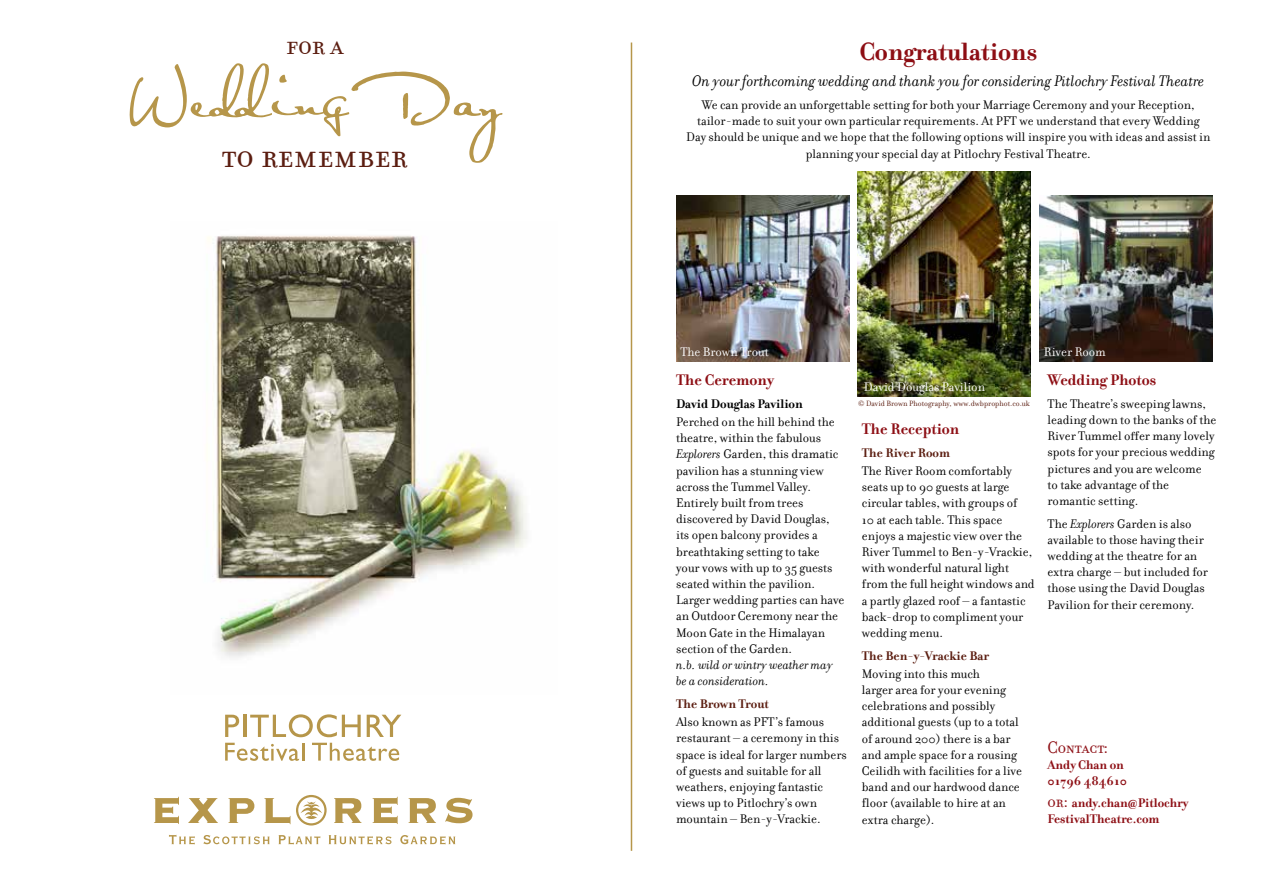
<style>
.page{position:relative;width:1263px;height:893px;background:#fff}
.page>*{position:absolute;margin:0;border:0;box-sizing:border-box;transform-origin:0 0}
.t1{font:54px "Satisfaction";color:#b6964a}
.t2{font:37.5px "Filosofia Small Caps";color:#5b1d10}
.t3{font:30px "Filosofia Small Caps";color:#5b1d10}
.t4{font:700 27px "Filosofia";color:#8d0e14}
.t5{font:18px "Filosofia Small Caps";letter-spacing:-.005em;color:#8d0e14}
.t6{font:italic 16.5px "Filosofia";color:#000}
.t7{font:700 16.5px "Filosofia";color:#8d0e14}
.t8{font:13.5px/16.2px "Filosofia";color:#000}
.t9{font:700 13.5px/16.2px "Filosofia";color:#8d0e14}
.t10{font:700 13.5px "Filosofia";color:#5b1d10}
.t11{font:italic 13.5px/16.2px "Filosofia";color:#000}
.t12{font:13.5px "Filosofia";color:#fff}
.t13{font:700 13.5px "Filosofia";color:#000}
.t14{font:8.25px "Filosofia";color:#5b1d10}
.s1{font-style:italic}
.s2{font-family:"Filosofia Small Caps";font-weight:400;font-size:18px}
</style>
<div class="page">
<img style="left:207px;top:235px;width:320px;height:423px">
<img style="left:857px;top:171px;width:173px;height:226px">
<img style="left:1040px;top:195px;width:173px;height:166px">
<img style="left:676px;top:195px;width:173px;height:166px">
<svg style="left:169px;top:835px;width:26px;height:9px"></svg>
<svg style="left:203px;top:835px;width:67px;height:9px"></svg>
<svg style="left:278px;top:835px;width:42px;height:9px"></svg>
<svg style="left:329px;top:835px;width:62px;height:9px"></svg>
<svg style="left:400px;top:835px;width:55px;height:9px"></svg>
<svg style="left:154px;top:797px;width:25px;height:27px"></svg>
<svg style="left:188px;top:798px;width:30px;height:25px"></svg>
<svg style="left:228px;top:798px;width:26px;height:25px"></svg>
<svg style="left:264px;top:798px;width:26px;height:26px"></svg>
<svg style="left:334px;top:798px;width:28px;height:25px"></svg>
<svg style="left:373px;top:797px;width:25px;height:27px"></svg>
<svg style="left:408px;top:798px;width:28px;height:25px"></svg>
<svg style="left:445px;top:798px;width:27px;height:25px"></svg>
<svg style="left:296px;top:795px;width:31px;height:30px"></svg>
<svg style="left:225px;top:715px;width:14px;height:22px"></svg>
<hr style="left:243px;top:715px;width:3px;height:22px;background:#b6964a">
<svg style="left:250px;top:714px;width:111px;height:23px"></svg>
<svg style="left:367px;top:715px;width:34px;height:22px"></svg>
<svg style="left:225px;top:743px;width:79px;height:18px"></svg>
<svg style="left:312px;top:743px;width:87px;height:18px"></svg>
<hr style="left:631px;top:43px;width:1px;height:808px;background:#b6964a">
<h3 class="t3" style="left:286px;top:28px;width:59px">for a</h3>
<h1 class="t1" style="left:130px;top:65px;width:371px">Wedding Day</h1>
<h2 class="t2" style="left:222px;top:135px;width:187px">to remember</h2>
<h3 class="t4" style="left:859px;top:36px;width:179px">Congratulations</h3>
<p class="t6" style="left:692px;top:72px;width:514px">On your forthcoming wedding and thank you for considering Pitlochry Festival Theatre</p>
<p class="t8" style="left:686px;top:97px;width:526px;text-align:center">We can provide an unforgettable setting for both your Marriage Ceremony and your Reception, tailor-made to suit your own particular requirements. At PFT we understand that every Wedding Day should be unique and we hope that the following options will inspire you with ideas and assist in planning your special day at Pitlochry Festival Theatre.</p>
<p class="t12" style="left:680px;top:344px;width:90px">The Brown Trout</p>
<p class="t7" style="left:676px;top:370px;width:99px">The Ceremony</p>
<p class="t13" style="left:676px;top:395px;width:128px">David Douglas Pavilion</p>
<p class="t8" style="left:676px;top:414px;width:170px">Perched on the hill behind the theatre, within the fabulous<br><span class="s1">Explorers</span> Garden, this dramatic pavilion has a stunning view across the Tummel Valley.<br>Entirely built from trees discovered by David Douglas, its open balcony provides a breathtaking setting to take your vows with up to 35 guests seated within the pavilion.<br>Larger wedding parties can have an Outdoor Ceremony near the<br>Moon Gate in the Himalayan section of the Garden.</p>
<p class="t11" style="left:676px;top:657px;width:158px">n.b. wild or wintry weather may be a consideration.</p>
<p class="t10" style="left:676px;top:695px;width:94px">The Brown Trout</p>
<p class="t8" style="left:676px;top:714px;width:172px">Also known as PFT’s famous restaurant – a ceremony in this space is ideal for larger numbers of guests and suitable for all weathers, enjoying fantastic views up to Pitlochry’s own mountain – Ben-y-Vrackie.</p>
<p class="t12" style="left:864px;top:379px;width:122px">David Douglas Pavilion</p>
<p class="t14" style="left:858px;top:399px;width:173px">© David Brown Photography, www.dwbprophot.co.uk</p>
<p class="t7" style="left:862px;top:419px;width:99px">The Reception</p>
<p class="t10" style="left:862px;top:444px;width:90px">The River Room</p>
<p class="t8" style="left:862px;top:463px;width:174px">The River Room comfortably seats up to 90 guests at large circular tables, with groups of<br>10 at each table. This space enjoys a majestic view over the<br>River Tummel to Ben-y-Vrackie, with wonderful natural light from the full height windows and a partly glazed roof – a fantastic back-drop to compliment your wedding menu.</p>
<p class="t10" style="left:862px;top:647px;width:129px">The Ben-y-Vrackie Bar</p>
<p class="t8" style="left:862px;top:666px;width:162px">Moving into this much<br>larger area for your evening celebrations and possibly additional guests (up to a total of around 200) there is a bar and ample space for a rousing<br>Ceilidh with facilities for a live band and our hardwood dance floor (available to hire at an extra charge).</p>
<p class="t12" style="left:1044px;top:344px;width:63px">River Room</p>
<p class="t7" style="left:1047px;top:370px;width:110px">Wedding Photos</p>
<p class="t8" style="left:1047px;top:396px;width:170px">The Theatre’s sweeping lawns, leading down to the banks of the<br>River Tummel offer many lovely spots for your precious wedding pictures and you are welcome<br>to take advantage of the romantic setting.</p>
<p class="t8" style="left:1047px;top:515px;width:162px">The <span class="s1">Explorers</span> Garden is also available to those having their wedding at the theatre for an extra charge – but included for those using the David Douglas<br>Pavilion for their ceremony.</p>
<h3 class="t5" style="left:1047px;top:737px;width:62px">Contact:</h3>
<p class="t9" style="left:1047px;top:757px;width:81px">Andy Chan on<br>01796 484610</p>
<p class="t9" style="left:1047px;top:795px;width:142px"><span class="s2">or:</span> andy.chan@Pitlochry<br>FestivalTheatre.com</p>
</div>
